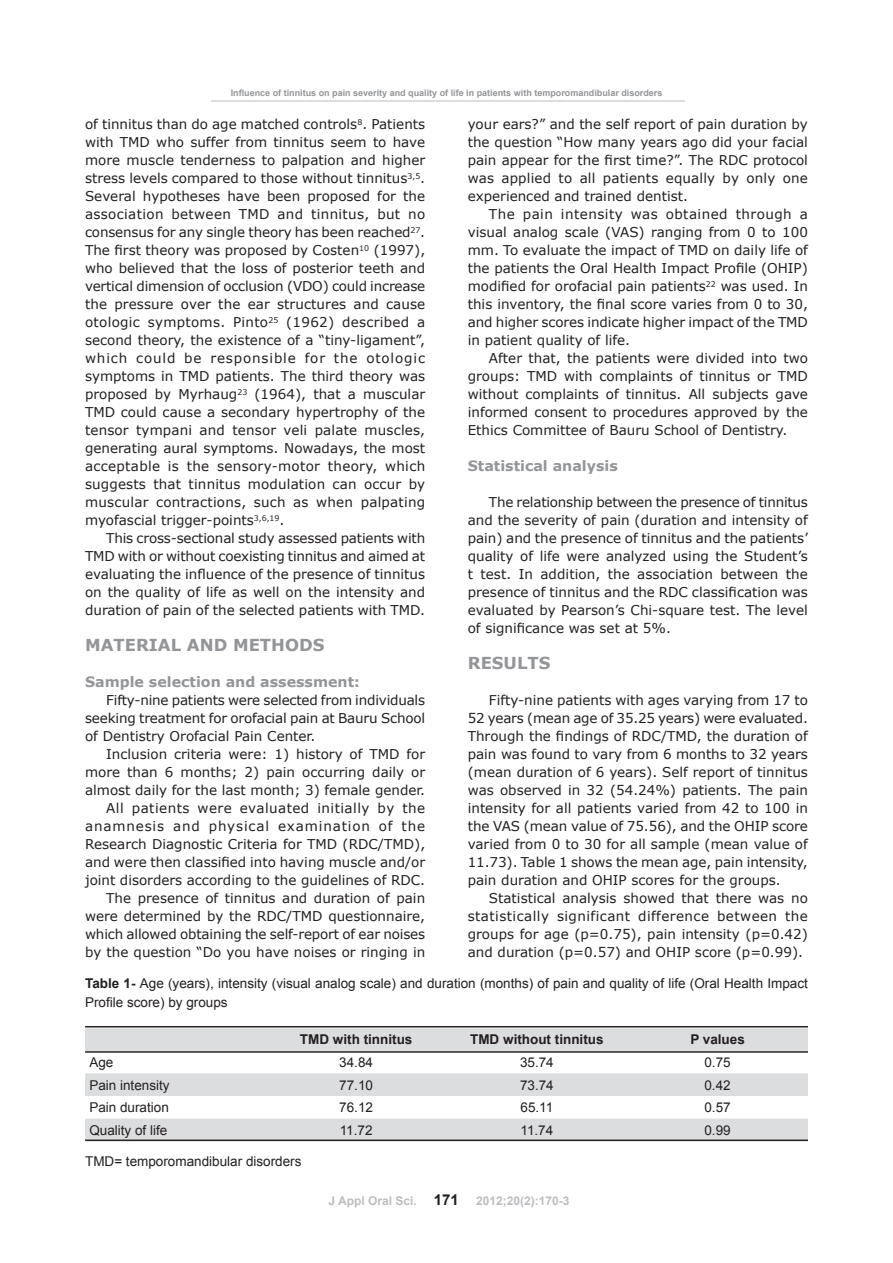
<style>
.page{position:relative;width:893px;height:1263px;background:#fff}
.page>*{position:absolute;margin:0;border:0;box-sizing:border-box;transform-origin:0 0}
.t1{font:700 16.5px "Verdana";color:#939598}
.t2{font:700 14.25px "Verdana";color:#939598}
.t3{font:13.5px/18px "Verdana";color:#231f20;text-align:justify}
.t4{font:13.5px/19.5px "Arial";color:#231f20}
.t5{font:700 13.5px "Arial";color:#231f20}
.t6{font:700 12px "Arial";color:#bcbdc0}
.t7{font:700 9px "Arial";color:#939598}
.s1{font-weight:700}
.s2{font-size:15px;color:#231f20}
</style>
<div class="page">
<hr style="left:211px;top:100px;width:473px;height:1px;background:#dcdddf">
<svg style="left:85px;top:1028px;width:723px;height:111px;fill:#dcdddf"></svg>
<hr style="left:85px;top:1026px;width:723px;height:1px;background:#231f20">
<hr style="left:85px;top:1051px;width:723px;height:2px;background:#231f20">
<hr style="left:85px;top:1139px;width:723px;height:2px;background:#231f20">
<p class="t7" style="left:231px;top:87px;width:433px">Influence of tinnitus on pain severity and quality of life in patients with temporomandibular disorders</p>
<p class="t3" style="left:85px;top:115px;width:342px">of tinnitus than do age matched controls<sup>8</sup>. Patients with TMD who suffer from tinnitus seem to have more muscle tenderness to palpation and higher stress levels compared to those without tinnitus<sup>3,5</sup>.<br>Several hypotheses have been proposed for the association between TMD and tinnitus, but no consensus for any single theory has been reached<sup>27</sup>.<br>The first theory was proposed by Costen<sup>10</sup> (1997), who believed that the loss of posterior teeth and vertical dimension of occlusion (VDO) could increase the pressure over the ear structures and cause otologic symptoms. Pinto<sup>25</sup> (1962) described a second theory, the existence of a “tiny-ligament”, which could be responsible for the otologic symptoms in TMD patients. The third theory was proposed by Myrhaug<sup>23</sup> (1964), that a muscular TMD could cause a secondary hypertrophy of the tensor tympani and tensor veli palate muscles, generating aural symptoms. Nowadays, the most acceptable is the sensory-motor theory, which suggests that tinnitus modulation can occur by muscular contractions, such as when palpating myofascial trigger-points<sup>3,6,19</sup>.</p>
<p class="t3" style="left:85px;top:529px;width:342px;text-indent:21px">This cross-sectional study assessed patients with TMD with or without coexisting tinnitus and aimed at evaluating the influence of the presence of tinnitus on the quality of life as well on the intensity and duration of pain of the selected patients with TMD.</p>
<p class="t1" style="left:85px;top:635px;width:29px">Material</p>
<p class="t1" style="left:187px;top:635px;width:15px">and</p>
<p class="t1" style="left:233px;top:635px;width:14px">met</p>
<p class="t1" style="left:271px;top:635px;width:28px">hods</p>
<p class="t2" style="left:85px;top:673px;width:276px">Sample selection and assessment:</p>
<p class="t3" style="left:85px;top:691px;width:342px;text-indent:21px">Fifty-nine patients were selected from individuals seeking treatment for orofacial pain at Bauru School of Dentistry Orofacial Pain Center.</p>
<p class="t3" style="left:85px;top:745px;width:342px;text-align:right">Inclusion criteria were: 1) history of TMD for more than 6 months; 2) pain occurring daily or almost daily for the last month; 3) female gender.<br>All patients were evaluated initially by the anamnesis and physical examination of the Research Diagnostic Criteria for TMD (RDC/TMD), and were then classified into having muscle and/or joint disorders according to the guidelines of RDC.<br>The presence of tinnitus and duration of pain were determined by the RDC/TMD questionnaire, which allowed obtaining the self-report of ear noises by the question “Do you have noises or ringing in</p>
<p class="t3" style="left:468px;top:115px;width:342px">your ears?” and the self report of pain duration by the question “How many years ago did your facial pain appear for the first time?”. The RDC protocol was applied to all patients equally by only one experienced and trained dentist.</p>
<p class="t3" style="left:468px;top:205px;width:342px;text-indent:21px">The pain intensity was obtained through a visual analog scale (VAS) ranging from 0 to 100 mm. To evaluate the impact of TMD on daily life of the patients the Oral Health Impact Profile (OHIP) modified for orofacial pain patients<sup>22</sup> was used. In this inventory, the final score varies from 0 to 30, and higher scores indicate higher impact of the TMD in patient quality of life.</p>
<p class="t3" style="left:468px;top:349px;width:342px;text-indent:21px">After that, the patients were divided into two groups: TMD with complaints of tinnitus or TMD without complaints of tinnitus. All subjects gave informed consent to procedures approved by the Ethics Committee of Bauru School of Dentistry.</p>
<p class="t2" style="left:468px;top:457px;width:152px">Statistical analysis</p>
<p class="t3" style="left:468px;top:493px;width:342px;text-indent:21px">The relationship between the presence of tinnitus and the severity of pain (duration and intensity of pain) and the presence of tinnitus and the patients’ quality of life were analyzed using the Student’s t test. In addition, the association between the presence of tinnitus and the RDC classification was evaluated by Pearson’s Chi-square test. The level of significance was set at 5%.</p>
<p class="t1" style="left:468px;top:653px;width:26px">Results</p>
<p class="t3" style="left:468px;top:691px;width:342px;text-indent:21px">Fifty-nine patients with ages varying from 17 to 52 years (mean age of 35.25 years) were evaluated.<br>Through the findings of RDC/TMD, the duration of pain was found to vary from 6 months to 32 years (mean duration of 6 years). Self report of tinnitus was observed in 32 (54.24%) patients. The pain intensity for all patients varied from 42 to 100 in the VAS (mean value of 75.56), and the OHIP score varied from 0 to 30 for all sample (mean value of 11.73). Table 1 shows the mean age, pain intensity, pain duration and OHIP scores for the groups.</p>
<p class="t3" style="left:468px;top:889px;width:342px;text-indent:21px">Statistical analysis showed that there was no statistically significant difference between the groups for age (p=0.75), pain intensity (p=0.42) and duration (p=0.57) and OHIP score (p=0.99).</p>
<p class="t4" style="left:85px;top:973px;width:724px"><span class="s1">Table 1-</span> Age (years), intensity (visual analog scale) and duration (months) of pain and quality of life (Oral Health Impact<br>Profile score) by groups</p>
<p class="t5" style="left:300px;top:1031px;width:114px">TMD with tinnitus</p>
<p class="t5" style="left:470px;top:1031px;width:135px">TMD without tinnitus</p>
<p class="t5" style="left:690px;top:1031px;width:56px">P values</p>
<p class="t4" style="left:89px;top:1053px;width:26px">Age</p>
<p class="t4" style="left:339px;top:1053px;width:35px">34.84</p>
<p class="t4" style="left:520px;top:1053px;width:35px">35.74</p>
<p class="t4" style="left:704px;top:1053px;width:28px">0.75</p>
<p class="t4" style="left:89px;top:1075px;width:82px">Pain intensity</p>
<p class="t4" style="left:339px;top:1075px;width:35px">77.10</p>
<p class="t4" style="left:520px;top:1075px;width:35px">73.74</p>
<p class="t4" style="left:704px;top:1075px;width:28px">0.42</p>
<p class="t4" style="left:89px;top:1098px;width:81px">Pain duration</p>
<p class="t4" style="left:339px;top:1098px;width:35px">76.12</p>
<p class="t4" style="left:520px;top:1098px;width:34px">65.11</p>
<p class="t4" style="left:704px;top:1098px;width:28px">0.57</p>
<p class="t4" style="left:89px;top:1120px;width:80px">Quality of life</p>
<p class="t4" style="left:340px;top:1120px;width:34px">11.72</p>
<p class="t4" style="left:520px;top:1120px;width:34px">11.74</p>
<p class="t4" style="left:704px;top:1120px;width:28px">0.99</p>
<p class="t4" style="left:85px;top:1151px;width:218px">TMD= temporomandibular disorders</p>
<p class="t6" style="left:328px;top:1193px;width:132px">J Appl Oral Sci. <span class="s2">171</span></p>
<p class="t6" style="left:476px;top:1193px;width:95px">2012;20(2):170-3</p>
</div>
